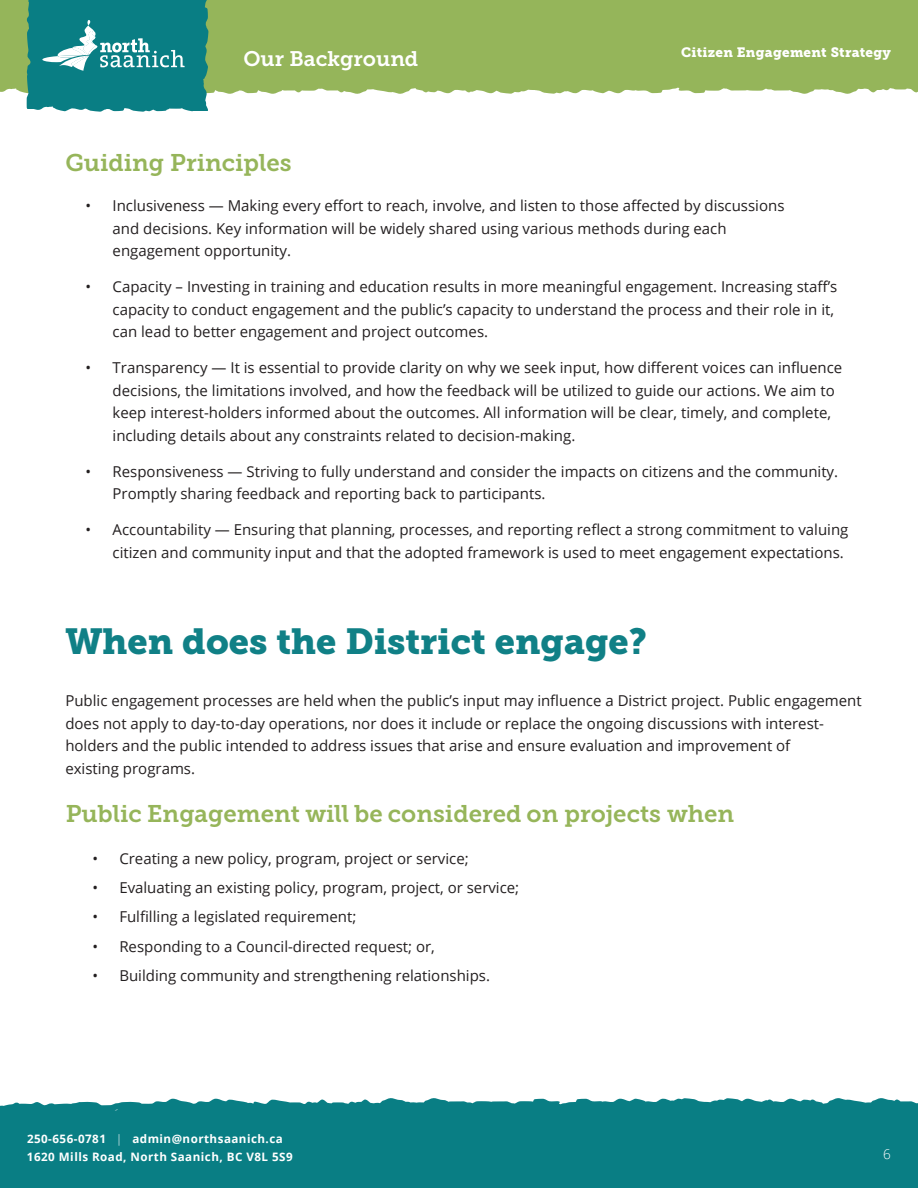
<style>
.page{position:relative;width:918px;height:1188px;background:#fff}
.page>*{position:absolute;margin:0;border:0;box-sizing:border-box;transform-origin:0 0}
.Paragraph_Heading_Large{font:36px "Museo Slab 900";color:#108086}
.Paragraph_Heading_Large-2{font:24px "Museo Slab 700";color:#96b55a}
.Header_Bold_Small_White{font:21px "Museo Slab 700";color:#fff}
.Paragraph_Heading_Large-3{font:15px/22.5px "Open Sans";color:#231f20}
.t1{font:13.5px "Museo Slab 900";letter-spacing:.02em;color:#fff}
.t2{font:300 13.5px "Open Sans";color:#fff}
.t3{font:700 11.7px/18px "Open Sans";letter-spacing:.04em;color:#fff}
.s1{font-weight:300;font-stretch:condensed}
</style>
<div class="page">
<div style="left:0;top:0;width:918px;height:94px;background:#95b55a"></div>
<div style="left:0;top:1098px;width:918px;height:90px;background:#097e84"></div>
<svg style="left:22px;top:0;width:187px;height:112px;background:#268c8e"></svg>
<p class="Header_Bold_Small_White" style="left:243px;top:47px;width:177px">Our Background</p>
<p class="t1" style="left:681px;top:44px;width:211px">Citizen Engagement Strategy</p>
<p class="Paragraph_Heading_Large-2" style="left:65px;top:149px;width:228px">Guiding Principles</p>
<p class="Paragraph_Heading_Large-3" style="left:113px;top:194px;width:673px;text-indent:-27px">• Inclusiveness — Making every effort to reach, involve, and listen to those affected by discussions and decisions. Key information will be widely shared using various methods during each engagement opportunity.</p>
<p class="Paragraph_Heading_Large-3" style="left:113px;top:275px;width:726px;text-indent:-27px">• Capacity – Investing in training and education results in more meaningful engagement. Increasing staff’s capacity to conduct engagement and the public’s capacity to understand the process and their role in it, can lead to better engagement and project outcomes.</p>
<p class="Paragraph_Heading_Large-3" style="left:113px;top:356px;width:731px;text-indent:-27px">• Transparency — It is essential to provide clarity on why we seek input, how different voices can influence decisions, the limitations involved, and how the feedback will be utilized to guide our actions. We aim to keep interest-holders informed about the outcomes. All information will be clear, timely, and complete, including details about any constraints related to decision-making.</p>
<p class="Paragraph_Heading_Large-3" style="left:113px;top:459px;width:727px;text-indent:-27px">• Responsiveness — Striving to fully understand and consider the impacts on citizens and the community.<br>Promptly sharing feedback and reporting back to participants.</p>
<p class="Paragraph_Heading_Large-3" style="left:113px;top:518px;width:737px;text-indent:-27px">• Accountability — Ensuring that planning, processes, and reporting reflect a strong commitment to valuing citizen and community input and that the adopted framework is used to meet engagement expectations.</p>
<p class="Paragraph_Heading_Large" style="left:65px;top:621px;width:583px">When does the District engage?</p>
<p class="Paragraph_Heading_Large-3" style="left:65px;top:689px;width:798px">Public engagement processes are held when the public’s input may influence a District project. Public engagement does not apply to day-to-day operations, nor does it include or replace the ongoing discussions with interest&shy;holders and the public intended to address issues that arise and ensure evaluation and improvement of<br>existing programs.</p>
<p class="Paragraph_Heading_Large-2" style="left:66px;top:800px;width:670px">Public Engagement will be considered on projects when</p>
<p class="Paragraph_Heading_Large-3" style="left:92px;top:847px;width:378px">• Creating a new policy, program, project or service;</p>
<p class="Paragraph_Heading_Large-3" style="left:92px;top:876px;width:428px">• Evaluating an existing policy, program, project, or service;</p>
<p class="Paragraph_Heading_Large-3" style="left:92px;top:905px;width:266px">• Fulfilling a legislated requirement;</p>
<p class="Paragraph_Heading_Large-3" style="left:92px;top:935px;width:344px">• Responding to a Council-directed request; or,</p>
<p class="Paragraph_Heading_Large-3" style="left:92px;top:964px;width:399px">• Building community and strengthening relationships.</p>
<p class="t3" style="left:27px;top:1129px;width:267px">250-656-0781 <span class="s1">|</span> admin@northsaanich.ca<br>1620 Mills Road, North Saanich, BC V8L 5S9</p>
<p class="t2" style="left:883px;top:1145px;width:9px">6</p>
</div>
